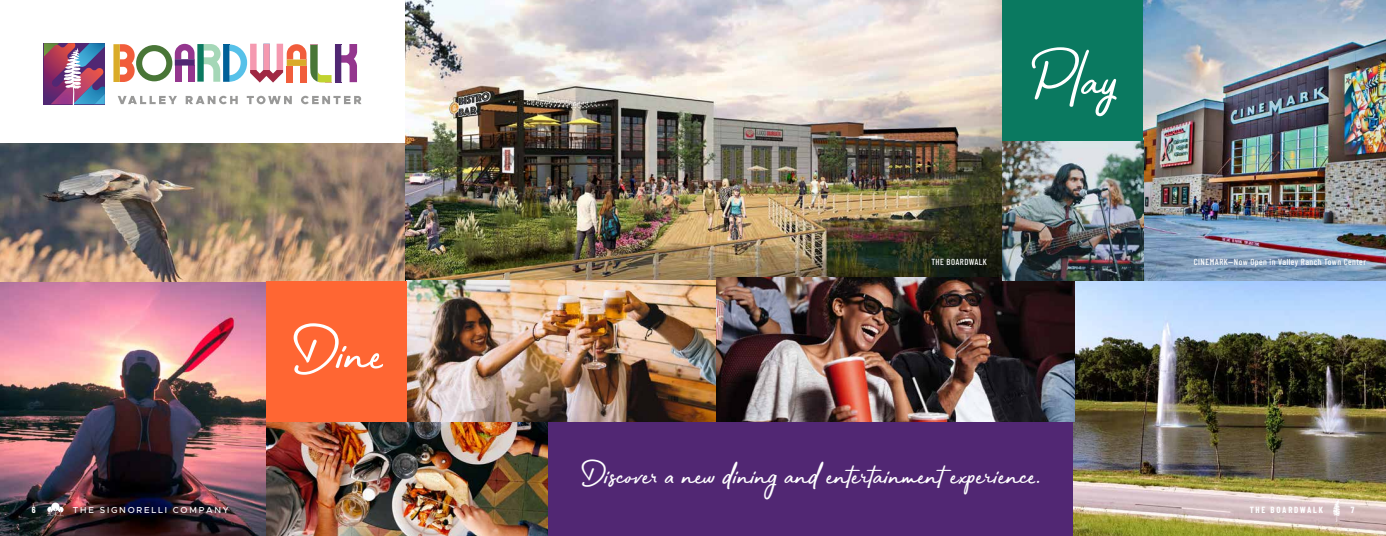
<style>
.page{position:relative;width:1386px;height:536px;background:#fff}
.page>*{position:absolute;margin:0;border:0;box-sizing:border-box;transform-origin:0 0}
.t1{font:65.62px "Bahagia";color:#fff}
.t2{font:35px "Bahagia";color:#fff}
.t3{font:500 8.75px "Barlow Condensed";letter-spacing:.05em;color:#fff}
.t4{font:500 8.75px "Metropolis";letter-spacing:.2em;color:#fff}
.t5{font:700 8.75px "Barlow Condensed";letter-spacing:.2em;color:#fff}
</style>
<div class="page">
<div style="left:546px;top:420px;width:529px;height:116px;background:#512773"></div>
<img style="left:1074px;top:281px;width:312px;height:255px">
<img style="left:0;top:281px;width:267px;height:255px">
<img style="left:267px;top:421px;width:280px;height:115px">
<img style="left:0;top:143px;width:405px;height:138px">
<img style="left:405px;top:0;width:598px;height:281px">
<img style="left:1143px;top:0;width:243px;height:280px">
<img style="left:407px;top:281px;width:310px;height:140px">
<div style="left:266px;top:281px;width:141px;height:140px;background:#f63"></div>
<img style="left:717px;top:277px;width:358px;height:144px">
<svg style="left:44px;top:43px;width:61px;height:62px;background:#835d88"></svg>
<svg style="left:113px;top:44px;width:244px;height:39px"></svg>
<svg style="left:118px;top:96px;width:59px;height:8px"></svg>
<svg style="left:186px;top:96px;width:52px;height:8px"></svg>
<svg style="left:247px;top:96px;width:45px;height:8px"></svg>
<svg style="left:301px;top:96px;width:60px;height:8px"></svg>
<img style="left:1003px;top:140px;width:140px;height:141px">
<div style="left:1003px;top:0;width:140px;height:140px;background:#0a7960"></div>
<svg style="left:1333px;top:499px;width:7px;height:23px"></svg>
<svg style="left:47px;top:502px;width:17px;height:14px"></svg>
<h1 class="t1" style="left:1031px;top:33px;width:87px">Play</h1>
<h1 class="t1" style="left:287px;top:306px;width:98px">Dine</h1>
<p class="t3" style="left:931px;top:256px;width:57px">THE BOARDWALK</p>
<p class="t3" style="left:1194px;top:256px;width:174px">CINEMARK—Now Open in Valley Ranch Town Center</p>
<h2 class="t2" style="left:578px;top:450px;width:464px">Discover a new dining and entertainment experience.</h2>
<p class="t5" style="left:32px;top:504px;width:5px">6</p>
<p class="t4" style="left:73px;top:504px;width:157px">THE SIGNORELLI COMPANY</p>
<p class="t5" style="left:1250px;top:504px;width:75px">THE BOARDWALK</p>
<p class="t5" style="left:1351px;top:504px;width:5px">7</p>
</div>
